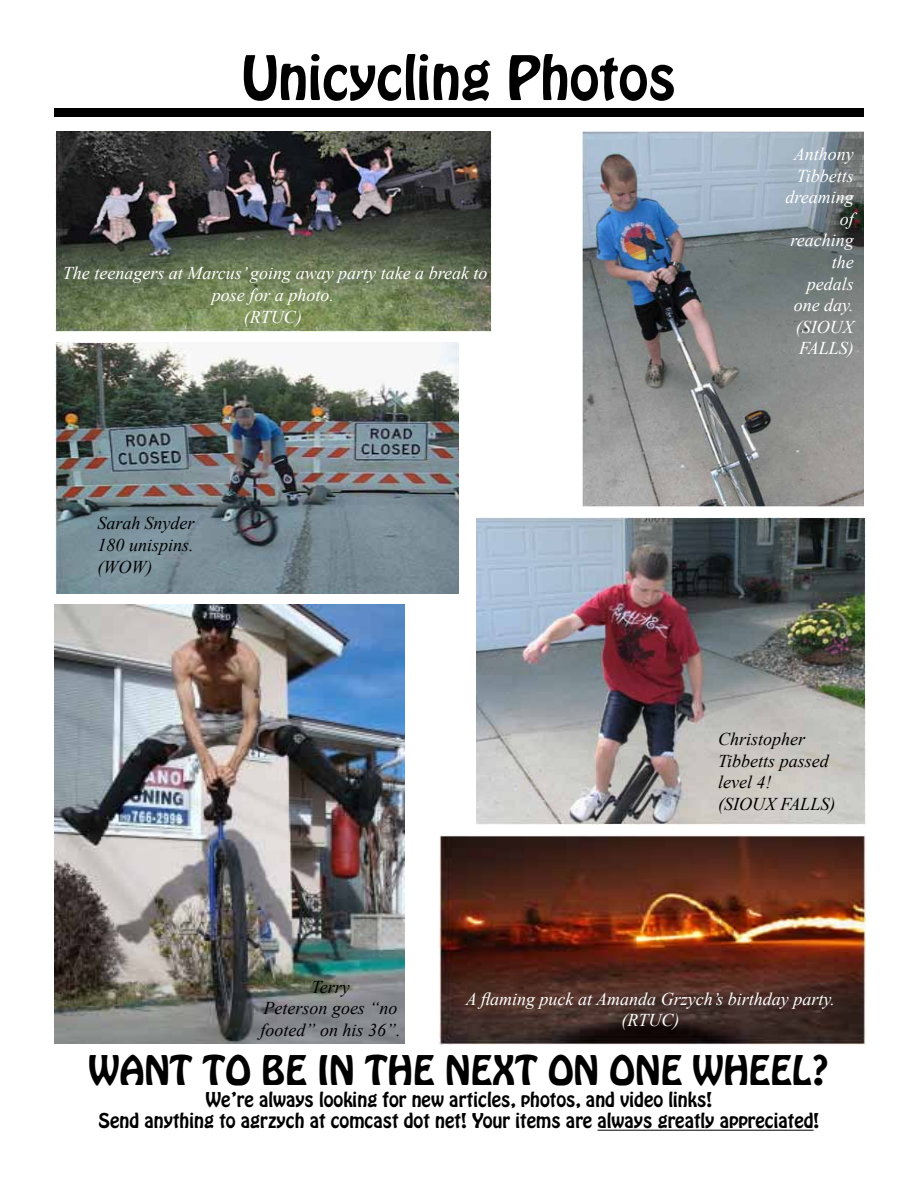
<style>
.page{position:relative;width:918px;height:1188px;background:#fff}
.page>*{position:absolute;margin:0;border:0;box-sizing:border-box;transform-origin:0 0}
.t1{font:54px "Hobo Std";color:#000}
.t2{font:36px "Hobo Std";color:#000}
.t3{font:italic 18px/21.6px "Times New Roman";color:#fff;text-align:center}
.t4{font:18px/21.6px "Hobo Std";color:#000;text-align:center}
.t5{font:italic 18px/21.6px "Times New Roman";color:#000;text-align:center}
</style>
<div class="page">
<img style="left:440px;top:836px;width:425px;height:208px">
<img style="left:477px;top:517px;width:388px;height:307px">
<div style="left:54px;top:108px;width:810px;height:9px;background:#000"></div>
<img style="left:55px;top:131px;width:437px;height:200px">
<img style="left:583px;top:132px;width:281px;height:374px">
<img style="left:54px;top:604px;width:351px;height:439px">
<img style="left:55px;top:343px;width:404px;height:251px">
<hr style="left:598px;top:1130px;width:216px;height:1px;background:#000">
<h1 class="t1" style="left:242px;top:41px;width:435px">Unicycling Photos</h1>
<p class="t3" style="left:63px;top:262px;width:426px">The teenagers at Marcus’ going away party take a break to pose for a photo.<br>(RTUC)</p>
<p class="t3" style="left:785px;top:143px;width:70px;text-align:right">Anthony<br>Tibbetts dreaming of reaching the pedals one day. (SIOUX<br>FALLS)</p>
<p class="t5" style="left:98px;top:512px;width:99px;text-align:justify">Sarah Snyder 180 unispins. (WOW)</p>
<p class="t5" style="left:718px;top:728px;width:119px;text-align:left">Christopher<br>Tibbetts passed level 4!<br>(SIOUX FALLS)</p>
<p class="t5" style="left:261px;top:975px;width:142px">Terry<br>Peterson goes “no footed” on his 36”.</p>
<p class="t3" style="left:466px;top:987px;width:370px">A flaming puck at Amanda Grzych’s birthday party. (RTUC)</p>
<h2 class="t2" style="left:89px;top:1046px;width:742px">WANT TO BE IN THE NEXT ON ONE WHEEL?</h2>
<p class="t4" style="left:99px;top:1089px;width:722px">We’re always looking for new articles, photos, and video links!<br>Send anything to agrzych at comcast dot net! Your items are always greatly appreciated!</p>
</div>
